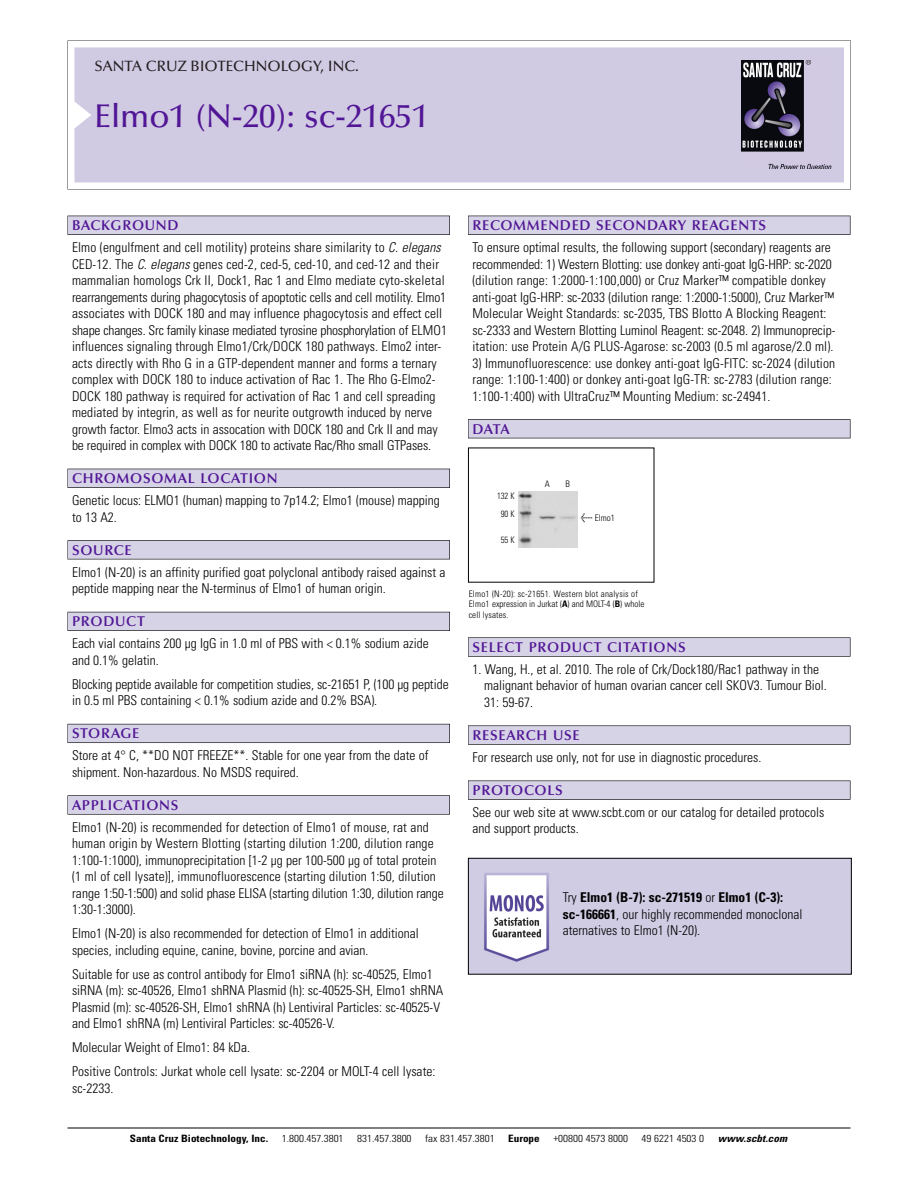
<style>
.page{position:relative;width:918px;height:1188px;background:#fff}
.page>*{position:absolute;margin:0;border:0;box-sizing:border-box;transform-origin:0 0}
.t1{font:500 33px "Optima";color:#511695}
.t2{font:500 15px "Optima";color:#231f20}
.t3{font:600 14.25px "Optima";letter-spacing:.05em;color:#511695}
.t4{font:300 condensed 13.5px/16.5px "Univers";color:#000}
.t5{font:300 condensed 10.2px "Univers";color:#000;scale:1.1 1}
.t6{font:700 condensed 10.2px "Univers";color:#000;scale:1.1 1}
.t7{font:italic 700 condensed 10.2px "Univers";letter-spacing:.005em;color:#000;scale:1.1 1}
.t8{font:300 condensed 9px/10.5px "Univers";letter-spacing:.01em;color:#000}
.t9{font:300 condensed 9px/17.9px "Univers";letter-spacing:.01em;color:#000;text-align:center;scale:.95 1}
.s1{font-style:italic}
.s2{font-family:"Meta Plus";font-weight:400;font-stretch:normal;font-size:10.5px}
.s3{font-weight:700}
</style>
<div class="page">
<svg style="left:68px;top:40px;width:783px;height:149px"></svg>
<div style="left:74px;top:47px;width:770px;height:135px;background:#d1cae3"></div>
<img style="left:741px;top:60px;width:90px;height:108px">
<div style="left:68px;top:216px;width:382px;height:19px;background:#525155"></div>
<div style="left:68px;top:216px;width:381px;height:18px;background:#d7d3e7"></div>
<div style="left:68px;top:469px;width:382px;height:19px;background:#515055"></div>
<div style="left:68px;top:469px;width:381px;height:18px;background:#d7d3e7"></div>
<div style="left:68px;top:540px;width:382px;height:19px;background:#545357"></div>
<div style="left:68px;top:541px;width:381px;height:18px;background:#d7d3e7"></div>
<div style="left:68px;top:612px;width:382px;height:19px;background:#54535a"></div>
<div style="left:68px;top:612px;width:381px;height:18px;background:#d7d3e7"></div>
<div style="left:68px;top:724px;width:382px;height:19px;background:#5b5a62"></div>
<div style="left:68px;top:724px;width:381px;height:18px;background:#d7d3e7"></div>
<div style="left:68px;top:795px;width:382px;height:20px;background:#626263"></div>
<div style="left:68px;top:796px;width:381px;height:18px;background:#d7d3e7"></div>
<div style="left:468px;top:216px;width:382px;height:19px;background:#525155"></div>
<div style="left:468px;top:216px;width:382px;height:18px;background:#d7d3e7"></div>
<div style="left:468px;top:419px;width:382px;height:19px;background:#525155"></div>
<div style="left:468px;top:420px;width:382px;height:18px;background:#d7d3e7"></div>
<div style="left:468px;top:637px;width:382px;height:20px;background:#666"></div>
<div style="left:468px;top:638px;width:382px;height:18px;background:#d7d3e7"></div>
<svg style="left:468px;top:725px;width:382px;height:20px"></svg>
<div style="left:468px;top:726px;width:382px;height:18px;background:#d7d3e7"></div>
<div style="left:468px;top:781px;width:382px;height:19px;background:#575759"></div>
<div style="left:468px;top:781px;width:382px;height:18px;background:#d7d3e7"></div>
<hr style="left:68px;top:1128px;width:782px;height:1px;background:#000">
<img style="left:518px;top:492px;width:60px;height:56px">
<img style="left:470px;top:860px;width:380px;height:113px">
<div style="left:468px;top:858px;width:384px;height:117px;border:1px solid #000"></div>
<p class="t2" style="left:94px;top:61px;width:266px">SANTA CRUZ BIOTECHNOLOGY, INC.</p>
<h1 class="t1" style="left:94px;top:103px;width:336px">Elmo1 (N-20): sc-21651</h1>
<p class="t3" style="left:72px;top:219px;width:108px">BACKGROUND</p>
<p class="t4" style="left:72px;top:240px;width:377px">Elmo (engulfment and cell motility) proteins share similarity to <span class="s1">C. elegans </span>CED-12. The <span class="s1">C. elegans</span> genes ced-2, ced-5, ced-10, and ced-12 and their mammalian homologs Crk II, Dock1, Rac 1 and Elmo mediate cyto-skeletal rearrangements during phagocytosis of apoptotic cells and cell motility. Elmo1 associates with DOCK 180 and may influence phagocytosis and effect cell shape changes. Src family kinase mediated tyrosine phosphorylation of ELMO1 influences signaling through Elmo1/Crk/DOCK 180 pathways. Elmo2 inter&shy;acts directly with Rho G in a GTP-dependent manner and forms a ternary complex with DOCK 180 to induce activation of Rac 1. The Rho G-Elmo2- DOCK 180 pathway is required for activation of Rac 1 and cell spreading mediated by integrin, as well as for neurite outgrowth induced by nerve growth factor. Elmo3 acts in assocation with DOCK 180 and Crk II and may be required in complex with DOCK 180 to activate Rac/Rho small GTPases.</p>
<p class="t3" style="left:72px;top:473px;width:207px">CHROMOSOMAL LOCATION</p>
<p class="t4" style="left:72px;top:493px;width:369px">Genetic locus: ELMO1 (human) mapping to 7p14.2; Elmo1 (mouse) mapping to 13 A2.</p>
<p class="t3" style="left:72px;top:544px;width:61px">SOURCE</p>
<p class="t4" style="left:72px;top:565px;width:375px">Elmo1 (N-20) is an affinity purified goat polyclonal antibody raised against a peptide mapping near the N-terminus of Elmo1 of human origin.</p>
<p class="t3" style="left:72px;top:616px;width:74px">PRODUCT</p>
<p class="t4" style="left:72px;top:636px;width:358px">Each vial contains 200 µg IgG in 1.0 ml of PBS with &lt; 0.1% sodium azide and 0.1% gelatin.</p>
<p class="t4" style="left:72px;top:677px;width:378px">Blocking peptide available for competition studies, sc-21651 P, (100 µg peptide in 0.5 ml PBS containing &lt; 0.1% sodium azide and 0.2% BSA).</p>
<p class="t3" style="left:72px;top:728px;width:69px">STORAGE</p>
<p class="t4" style="left:72px;top:748px;width:358px">Store at 4° C, **DO NOT FREEZE**. Stable for one year from the date of shipment. Non-hazardous. No MSDS required.</p>
<p class="t3" style="left:72px;top:799px;width:108px">APPLICATIONS</p>
<p class="t4" style="left:72px;top:820px;width:373px">Elmo1 (N-20) is recommended for detection of Elmo1 of mouse, rat and human origin by Western Blotting (starting dilution 1:200, dilution range 1:100-1:1000), immunoprecipitation [1-2 µg per 100-500 µg of total protein (1 ml of cell lysate)], immunofluorescence (starting dilution 1:50, dilution range 1:50-1:500) and solid phase ELISA (starting dilution 1:30, dilution range 1:30-1:3000).</p>
<p class="t4" style="left:72px;top:926px;width:348px">Elmo1 (N-20) is also recommended for detection of Elmo1 in additional species, including equine, canine, bovine, porcine and avian.</p>
<p class="t4" style="left:72px;top:967px;width:373px">Suitable for use as control antibody for Elmo1 siRNA (h): sc-40525, Elmo1 siRNA (m): sc-40526, Elmo1 shRNA Plasmid (h): sc-40525-SH, Elmo1 shRNA Plasmid (m): sc-40526-SH, Elmo1 shRNA (h) Lentiviral Particles: sc-40525-V and Elmo1 shRNA (m) Lentiviral Particles: sc-40526-V.</p>
<p class="t4" style="left:72px;top:1037px;width:365px;line-height:24px">Molecular Weight of Elmo1: 84 kDa.<br>Positive Controls: Jurkat whole cell lysate: sc-2204 or MOLT-4 cell lysate:</p>
<p class="t4" style="left:72px;top:1081px;width:43px">sc-2233.</p>
<p class="t3" style="left:473px;top:219px;width:295px">RECOMMENDED SECONDARY REAGENTS</p>
<p class="t4" style="left:473px;top:240px;width:364px">To ensure optimal results, the following support (secondary) reagents are recommended: 1) Western Blotting: use donkey anti-goat IgG-HRP: sc-2020 (dilution range: 1:2000-1:100,000) or Cruz Marker™ compatible donkey anti-goat IgG-HRP: sc-2033 (dilution range: 1:2000-1:5000), Cruz Marker™ Molecular Weight Standards: sc-2035, TBS Blotto A Blocking Reagent: sc-2333 and Western Blotting Luminol Reagent: sc-2048. 2) Immunoprecip&shy;itation: use Protein A/G PLUS-Agarose: sc-2003 (0.5 ml agarose/2.0 ml).</p>
<p class="t4" style="left:473px;top:356px;width:364px">3) Immunofluorescence: use donkey anti-goat IgG-FITC: sc-2024 (dilution range: 1:100-1:400) or donkey anti-goat IgG-TR: sc-2783 (dilution range:<br>1:100-1:400) with UltraCruz™ Mounting Medium: sc-24941.</p>
<p class="t3" style="left:473px;top:423px;width:39px">DATA</p>
<p class="t9" style="left:497px;top:488px;width:20px">132 K<br>90 K</p>
<p class="t9" style="left:501px;top:532px;width:16px">55 K</p>
<p class="t8" style="left:545px;top:479px;width:7px">A</p>
<p class="t8" style="left:565px;top:479px;width:6px">B</p>
<p class="t8" style="left:581px;top:513px;width:36px"><span class="s2">&lt;</span> Elmo1</p>
<p class="t8" style="left:469px;top:589px;width:177px">Elmo1 (N-20): sc-21651. Western blot analysis of<br>Elmo1 expression in Jurkat (<span class="s3">A</span>) and MOLT-4 (<span class="s3">B</span>) whole cell lysates.</p>
<p class="t3" style="left:473px;top:641px;width:215px">SELECT PRODUCT CITATIONS</p>
<p class="t4" style="left:484px;top:662px;width:344px;text-indent:-12px">1. Wang, H., et al. 2010. The role of Crk/Dock180/Rac1 pathway in the malignant behavior of human ovarian cancer cell SKOV3. Tumour Biol.<br>31: 59-67.</p>
<p class="t3" style="left:473px;top:729px;width:109px">RESEARCH USE</p>
<p class="t4" style="left:473px;top:750px;width:290px">For research use only, not for use in diagnostic procedures.</p>
<p class="t3" style="left:473px;top:784px;width:92px">PROTOCOLS</p>
<p class="t4" style="left:473px;top:805px;width:353px">See our web site at www.scbt.com or our catalog for detailed protocols and support products.</p>
<p class="t4" style="left:563px;top:891px;width:241px">Try <span class="s3">Elmo1 (B-7): sc-271519</span> or <span class="s3">Elmo1 (C-3): sc-166661</span>, our highly recommended monoclonal aternatives to Elmo1 (N-20).</p>
<p class="t6" style="left:130px;top:1135px;width:127px">Santa Cruz Biotechnology, Inc.</p>
<p class="t5" style="left:282px;top:1135px;width:58px">1.800.457.3801</p>
<p class="t5" style="left:357px;top:1135px;width:51px">831.457.3800</p>
<p class="t5" style="left:425px;top:1135px;width:65px">fax 831.457.3801</p>
<p class="t6" style="left:508px;top:1135px;width:30px">Europe</p>
<p class="t5" style="left:553px;top:1135px;width:69px">+00800 4573 8000</p>
<p class="t5" style="left:642px;top:1135px;width:58px">49 6221 4503 0</p>
<p class="t7" style="left:718px;top:1135px;width:64px">www.scbt.com</p>
</div>
